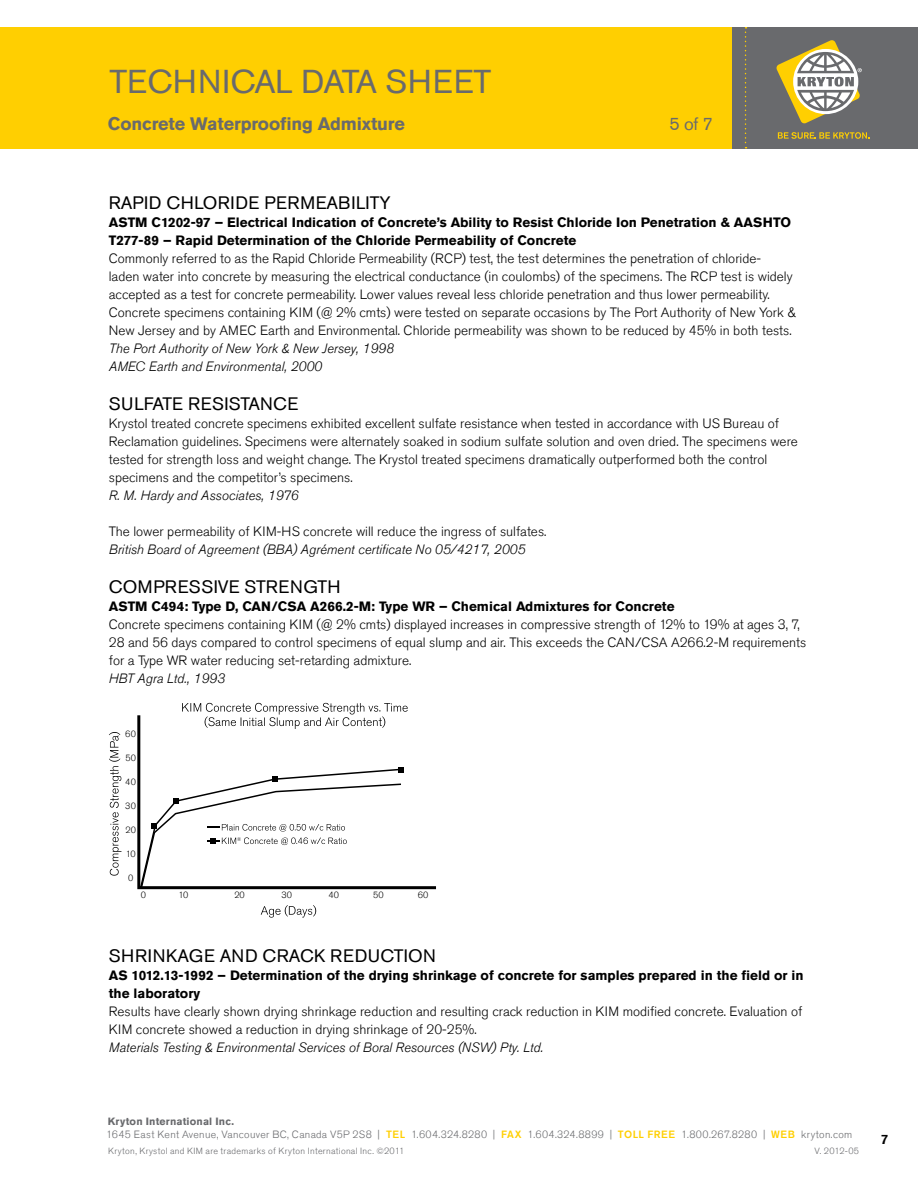
<style>
.page{position:relative;width:918px;height:1188px;background:#fff}
.page>*{position:absolute;margin:0;border:0;box-sizing:border-box;transform-origin:0 0}
.t1{font:33px "Akzidenz Grotesk Std";letter-spacing:.01em;color:#696a6d}
.t2{font:18px "Akzidenz Grotesk Std";letter-spacing:.02em;color:#000}
.t3{font:700 18px "Akzidenz Grotesk Std";letter-spacing:-.01em;color:#696a6d}
.t4{font:18px "Akzidenz Grotesk Std";color:#696a6d}
.t5{font:300 13.5px/18px "Akzidenz Grotesk Std";color:#000}
.t6{font:700 13.5px/18px "Akzidenz Grotesk Std";color:#000}
.t7{font:italic 300 13.5px/18px "Akzidenz Grotesk Std";color:#000}
.t8{font:500 13.5px "Akzidenz Grotesk Std";color:#000}
.t9{font:300 10.5px "Akzidenz Grotesk Std";letter-spacing:.03em;color:#696a6d}
.t10{font:700 10.5px "Akzidenz Grotesk Std";letter-spacing:.015em;color:#696a6d}
.t11{font:300 9px "Akzidenz Grotesk Std";letter-spacing:.035em;color:#696a6d}
.t12{font:300 9px "Akzidenz Grotesk Std";letter-spacing:.01em;color:#000}
.s1{font-weight:500;color:#ffcf01}
</style>
<div class="page">
<div style="left:0;top:27px;width:918px;height:122px;background:#ffcf01"></div>
<div style="left:732px;top:27px;width:186px;height:122px;background:#696a6d"></div>
<svg style="left:745px;top:27px;width:2px;height:121px"></svg>
<svg style="left:778px;top:132px;width:91px;height:7px"></svg>
<svg style="left:776px;top:40px;width:86px;height:84px"></svg>
<svg style="left:182px;top:703px;width:226px;height:9px"></svg>
<svg style="left:109px;top:732px;width:12px;height:144px"></svg>
<svg style="left:261px;top:905px;width:55px;height:13px"></svg>
<svg style="left:137px;top:712px;width:299px;height:178px"></svg>
<svg style="left:139px;top:767px;width:265px;height:122px"></svg>
<h1 class="t1" style="left:109px;top:62px;width:383px">TECHNICAL DATA SHEET</h1>
<h2 class="t3" style="left:108px;top:113px;width:299px">Concrete Waterproofing Admixture</h2>
<h2 class="t4" style="left:669px;top:113px;width:45px">5 of 7</h2>
<h2 class="t2" style="left:109px;top:192px;width:283px">RAPID CHLORIDE PERMEABILITY</h2>
<p class="t6" style="left:109px;top:213px;width:684px">ASTM C1202-97 – Electrical Indication of Concrete’s Ability to Resist Chloride Ion Penetration &amp; AASHTO<br>T277-89 – Rapid Determination of the Chloride Permeability of Concrete</p>
<p class="t5" style="left:109px;top:250px;width:689px">Commonly referred to as the Rapid Chloride Permeability (RCP) test, the test determines the penetration of chloride-<br>laden water into concrete by measuring the electrical conductance (in coulombs) of the specimens. The RCP test is widely accepted as a test for concrete permeability. Lower values reveal less chloride penetration and thus lower permeability.<br>Concrete specimens containing KIM (@ 2% cmts) were tested on separate occasions by The Port Authority of New York &amp; New Jersey and by AMEC Earth and Environmental. Chloride permeability was shown to be reduced by 45% in both tests.</p>
<p class="t7" style="left:109px;top:339px;width:287px">The Port Authority of New York &amp; New Jersey, 1998<br>AMEC Earth and Environmental, 2000</p>
<h2 class="t2" style="left:109px;top:393px;width:191px">SULFATE RESISTANCE</h2>
<p class="t5" style="left:109px;top:415px;width:691px">Krystol treated concrete specimens exhibited excellent sulfate resistance when tested in accordance with US Bureau of Reclamation guidelines. Specimens were alternately soaked in sodium sulfate solution and oven dried. The specimens were tested for strength loss and weight change. The Krystol treated specimens dramatically outperformed both the control specimens and the competitor’s specimens.</p>
<p class="t7" style="left:109px;top:486px;width:191px">R. M. Hardy and Associates, 1976</p>
<p class="t5" style="left:109px;top:523px;width:439px">The lower permeability of KIM-HS concrete will reduce the ingress of sulfates.</p>
<p class="t7" style="left:109px;top:540px;width:418px">British Board of Agreement (BBA) Agrément certificate No 05/4217, 2005</p>
<h2 class="t2" style="left:109px;top:576px;width:233px">COMPRESSIVE STRENGTH</h2>
<p class="t6" style="left:109px;top:597px;width:567px">ASTM C494: Type D, CAN/CSA A266.2-M: Type WR – Chemical Admixtures for Concrete</p>
<p class="t5" style="left:109px;top:616px;width:699px">Concrete specimens containing KIM (@ 2% cmts) displayed increases in compressive strength of 12% to 19% at ages 3, 7,<br>28 and 56 days compared to control specimens of equal slump and air. This exceeds the CAN/CSA A266.2-M requirements for a Type WR water reducing set-retarding admixture.</p>
<p class="t7" style="left:109px;top:669px;width:118px">HBT Agra Ltd., 1993</p>
<p class="t12" style="left:125px;top:729px;width:12px">60</p>
<p class="t12" style="left:125px;top:753px;width:12px">50</p>
<p class="t12" style="left:125px;top:777px;width:12px">40</p>
<p class="t12" style="left:125px;top:801px;width:12px">30</p>
<p class="t12" style="left:125px;top:825px;width:12px">20</p>
<p class="t12" style="left:126px;top:849px;width:11px">10</p>
<p class="t12" style="left:128px;top:873px;width:7px">0</p>
<p class="t12" style="left:141px;top:889px;width:7px">0</p>
<p class="t12" style="left:179px;top:889px;width:11px">10</p>
<p class="t12" style="left:234px;top:889px;width:12px">20</p>
<p class="t12" style="left:281px;top:889px;width:12px">30</p>
<p class="t12" style="left:328px;top:889px;width:12px">40</p>
<p class="t12" style="left:373px;top:889px;width:12px">50</p>
<p class="t12" style="left:418px;top:889px;width:12px">60</p>
<h2 class="t2" style="left:109px;top:945px;width:329px">SHRINKAGE AND CRACK REDUCTION</h2>
<p class="t6" style="left:109px;top:966px;width:696px">AS 1012.13-1992 – Determination of the drying shrinkage of concrete for samples prepared in the field or in the laboratory</p>
<p class="t5" style="left:109px;top:1003px;width:695px">Results have clearly shown drying shrinkage reduction and resulting crack reduction in KIM modified concrete. Evaluation of<br>KIM concrete showed a reduction in drying shrinkage of 20-25%.</p>
<p class="t7" style="left:109px;top:1038px;width:436px">Materials Testing &amp; Environmental Services of Boral Resources (NSW) Pty. Ltd.</p>
<p class="t10" style="left:108px;top:1115px;width:128px">Kryton International Inc.</p>
<p class="t9" style="left:106px;top:1128px;width:748px">1645 East Kent Avenue, Vancouver BC, Canada V5P 2S8 | <span class="s1">TEL</span> 1.604.324.8280 | <span class="s1">FAX</span> 1.604.324.8899 | <span class="s1">TOLL FREE</span> 1.800.267.8280 | <span class="s1">WEB</span> kryton.com</p>
<p class="t11" style="left:108px;top:1146px;width:298px">Kryton, Krystol and KIM are trademarks of Kryton International Inc. ©2011</p>
<p class="t11" style="left:815px;top:1146px;width:46px">V. 2012-05</p>
<p class="t8" style="left:881px;top:1131px;width:9px">7</p>
</div>
